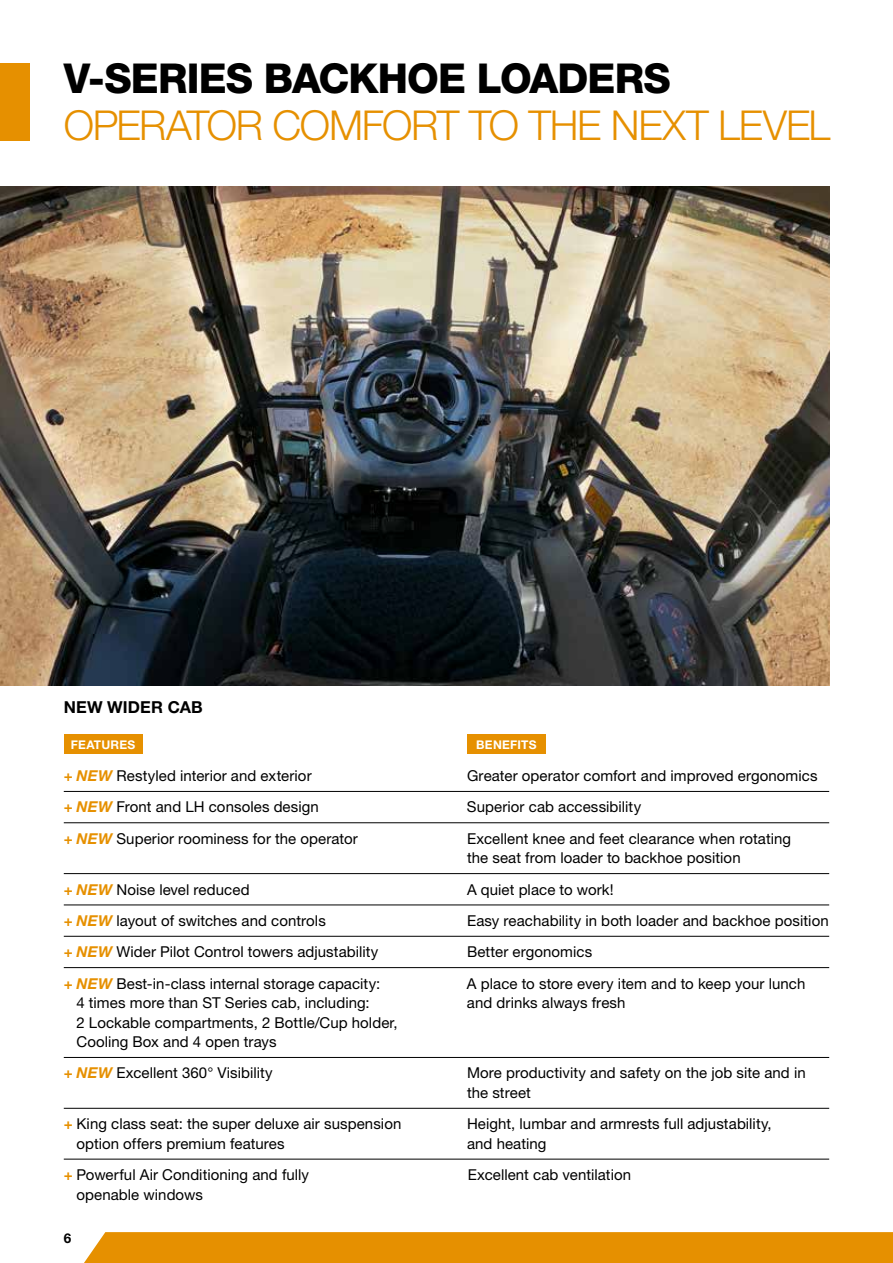
<style>
.page{position:relative;width:893px;height:1263px;background:#fff}
.page>*{position:absolute;margin:0;border:0;box-sizing:border-box;transform-origin:0 0}
.t1{font:300 41.25px "Helvetica Neue LT Pro";letter-spacing:-.03em;color:#e69000}
.t2{font:800 41.25px "Helvetica Neue LT Pro";letter-spacing:-.025em;color:#000}
.t3{font:700 16.5px "Helvetica Neue LT Pro";letter-spacing:.01em;color:#000}
.t4{font:15px/19.5px "Helvetica Neue LT Pro";letter-spacing:.005em;color:#000}
.t5{font:700 13.5px "Helvetica Neue LT Std";color:#000}
.t6{font:700 12px "Helvetica Neue LT Pro";letter-spacing:.02em;color:#fff}
.s1{font-weight:700;color:#e69000}
.s2{font-family:"Helvetica Neue LT Std";font-weight:700;font-style:italic;color:#e69000}
</style>
<div class="page">
<div style="left:84px;top:1232px;width:809px;height:31px;background:#e69000"></div>
<div style="left:0;top:64px;width:30px;height:77px;background:#e69000"></div>
<img style="left:0;top:186px;width:829px;height:500px">
<div style="left:64px;top:735px;width:78px;height:19px;background:#e69000"></div>
<div style="left:467px;top:735px;width:79px;height:19px;background:#e69000"></div>
<hr style="left:64px;top:791px;width:765px;height:1px;background:#000">
<hr style="left:64px;top:822px;width:765px;height:1px;background:#000">
<hr style="left:64px;top:873px;width:765px;height:1px;background:#000">
<hr style="left:64px;top:904px;width:765px;height:1px;background:#000">
<hr style="left:64px;top:936px;width:765px;height:1px;background:#000">
<hr style="left:64px;top:967px;width:765px;height:1px;background:#000">
<hr style="left:64px;top:1057px;width:765px;height:1px;background:#000">
<hr style="left:64px;top:1108px;width:765px;height:1px;background:#000">
<hr style="left:64px;top:1159px;width:765px;height:1px;background:#000">
<h1 class="t2" style="left:64px;top:54px;width:608px">V-SERIES BACKHOE LOADERS</h1>
<h1 class="t1" style="left:64px;top:100px;width:768px">OPERATOR COMFORT TO THE NEXT LEVEL</h1>
<p class="t3" style="left:64px;top:697px;width:141px">NEW WIDER CAB</p>
<p class="t6" style="left:71px;top:737px;width:66px">FEATURES</p>
<p class="t6" style="left:476px;top:737px;width:62px">BENEFITS</p>
<p class="t4" style="left:64px;top:766px;width:249px"><span class="s1">+</span> <span class="s2">NEW</span> Restyled interior and exterior</p>
<p class="t4" style="left:467px;top:766px;width:352px">Greater operator comfort and improved ergonomics</p>
<p class="t4" style="left:64px;top:797px;width:257px"><span class="s1">+</span> <span class="s2">NEW</span> Front and LH consoles design</p>
<p class="t4" style="left:467px;top:797px;width:176px">Superior cab accessibility</p>
<p class="t4" style="left:64px;top:828px;width:296px"><span class="s1">+</span> <span class="s2">NEW</span> Superior roominess for the operator</p>
<p class="t4" style="left:467px;top:828px;width:325px">Excellent knee and feet clearance when rotating the seat from loader to backhoe position</p>
<p class="t4" style="left:64px;top:879px;width:187px"><span class="s1">+</span> <span class="s2">NEW</span> Noise level reduced</p>
<p class="t4" style="left:467px;top:879px;width:148px">A quiet place to work!</p>
<p class="t4" style="left:64px;top:911px;width:264px"><span class="s1">+</span> <span class="s2">NEW</span> layout of switches and controls</p>
<p class="t4" style="left:467px;top:911px;width:363px">Easy reachability in both loader and backhoe position</p>
<p class="t4" style="left:64px;top:942px;width:316px"><span class="s1">+</span> <span class="s2">NEW</span> Wider Pilot Control towers adjustability</p>
<p class="t4" style="left:467px;top:942px;width:127px">Better ergonomics</p>
<p class="t4" style="left:76px;top:973px;width:323px;text-indent:-13px"><span class="s1">+</span> <span class="s2">NEW</span> Best-in-class internal storage capacity:<br>4 times more than ST Series cab, including:<br>2 Lockable compartments, 2 Bottle/Cup holder, Cooling Box and 4 open trays</p>
<p class="t4" style="left:467px;top:973px;width:340px">A place to store every item and to keep your lunch and drinks always fresh</p>
<p class="t4" style="left:64px;top:1063px;width:211px"><span class="s1">+</span> <span class="s2">NEW</span> Excellent 360° Visibility</p>
<p class="t4" style="left:467px;top:1063px;width:340px">More productivity and safety on the job site and in the street</p>
<p class="t4" style="left:76px;top:1114px;width:326px;text-indent:-13px"><span class="s1">+</span> King class seat: the super deluxe air suspension option offers premium features</p>
<p class="t4" style="left:467px;top:1114px;width:306px">Height, lumbar and armrests full adjustability, and heating</p>
<p class="t4" style="left:76px;top:1165px;width:234px;text-indent:-13px"><span class="s1">+</span> Powerful Air Conditioning and fully openable windows</p>
<p class="t4" style="left:468px;top:1165px;width:165px">Excellent cab ventilation</p>
<p class="t5" style="left:64px;top:1229px;width:9px">6</p>
</div>
